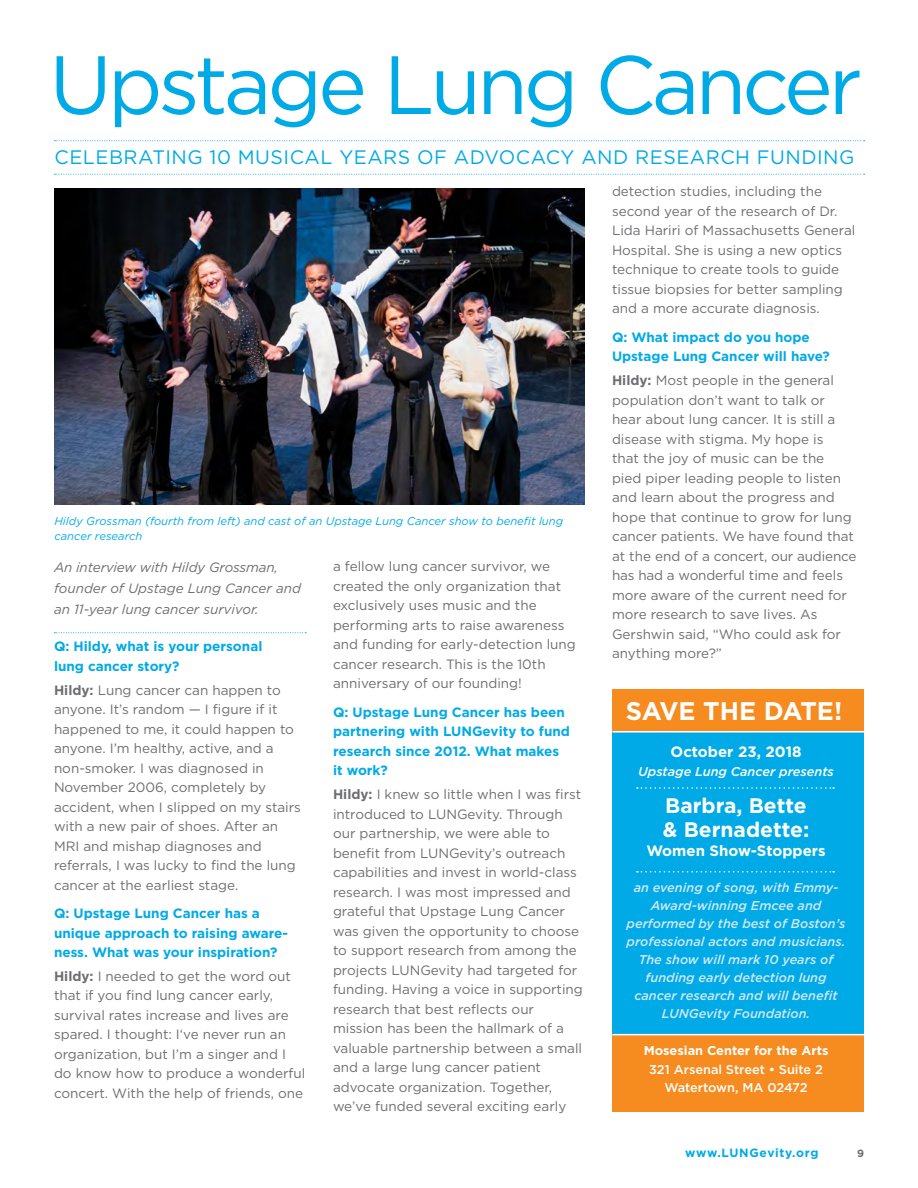
<style>
.page{position:relative;width:918px;height:1188px;background:#fff}
.page>*{position:absolute;margin:0;border:0;box-sizing:border-box;transform-origin:0 0}
.t1{font:82.5px "Gotham";letter-spacing:-.05em;color:#00aae7}
.t2{font:700 25.5px "Gotham";letter-spacing:-.01em;color:#fff}
.t3{font:700 21px/24px "Gotham";color:#fff}
.t4{font:19.5px "Gotham";letter-spacing:.025em;color:#00aae7}
.t5{font:700 15px "Gotham";color:#fff}
.t6{font:13.5px/19.5px "Gotham";color:#6d6e71}
.t7{font:700 13.5px/19.5px "Gotham";color:#00aae7}
.t8{font:italic 13.5px/21px "Gotham";color:#6d6e71}
.t9{font:italic 500 12.75px/18px "Gotham";color:#cee8f9;text-align:center}
.t10{font:500 12.75px/18.8px "Gotham";color:#fff;text-align:center}
.t11{font:italic 500 12.75px "Gotham";color:#fff}
.t12{font:700 12.75px "Gotham";color:#fff}
.t13{font:700 12px "Gotham";letter-spacing:.06em;color:#00aae7}
.t14{font:italic 11.25px/15px "Gotham";color:#00aae7}
.t15{font:700 10.5px "Gotham";color:#6d6e71}
.s1{font-weight:700}
</style>
<div class="page">
<svg style="left:54px;top:140px;width:811px;height:1px"></svg>
<svg style="left:54px;top:174px;width:811px;height:1px"></svg>
<div style="left:612px;top:689px;width:252px;height:423px;background:#00aae7"></div>
<div style="left:612px;top:689px;width:252px;height:41px;background:#f68b1f"></div>
<div style="left:612px;top:1035px;width:252px;height:77px;background:#f68b1f"></div>
<svg style="left:637px;top:871px;width:197px;height:2px"></svg>
<svg style="left:637px;top:787px;width:197px;height:2px"></svg>
<hr style="left:612px;top:1034px;width:252px;height:1px;background:#fff">
<hr style="left:612px;top:731px;width:252px;height:2px;background:#fff">
<img style="left:54px;top:188px;width:530px;height:317px">
<svg style="left:54px;top:632px;width:252px;height:1px"></svg>
<h1 class="t1" style="left:49px;top:32px;width:814px">Upstage Lung Cancer</h1>
<h3 class="t4" style="left:55px;top:145px;width:801px">CELEBRATING 10 MUSICAL YEARS OF ADVOCACY AND RESEARCH FUNDING</h3>
<p class="t14" style="left:54px;top:513px;width:510px">Hildy Grossman (fourth from left) and cast of an Upstage Lung Cancer show to benefit lung cancer research</p>
<p class="t8" style="left:54px;top:556px;width:249px">An interview with Hildy Grossman, founder of Upstage Lung Cancer and an 11-year lung cancer survivor.</p>
<p class="t7" style="left:54px;top:636px;width:210px">Q: Hildy, what is your personal lung cancer story?</p>
<p class="t6" style="left:54px;top:680px;width:249px"><span class="s1">Hildy:</span> Lung cancer can happen to anyone. It’s random — I figure if it happened to me, it could happen to anyone. I’m healthy, active, and a non-smoker. I was diagnosed in<br>November 2006, completely by accident, when I slipped on my stairs with a new pair of shoes. After an<br>MRI and mishap diagnoses and referrals, I was lucky to find the lung cancer at the earliest stage.</p>
<p class="t7" style="left:54px;top:903px;width:236px">Q: Upstage Lung Cancer has a unique approach to raising aware&shy;ness. What was your inspiration?</p>
<p class="t6" style="left:54px;top:966px;width:253px"><span class="s1">Hildy:</span> I needed to get the word out that if you find lung cancer early, survival rates increase and lives are spared. I thought: I‘ve never run an organization, but I’m a singer and I do know how to produce a wonderful concert. With the help of friends, one</p>
<p class="t6" style="left:333px;top:557px;width:244px">a fellow lung cancer survivor, we created the only organization that exclusively uses music and the performing arts to raise awareness and funding for early-detection lung cancer research. This is the 10th anniversary of our founding!</p>
<p class="t7" style="left:333px;top:702px;width:239px">Q: Upstage Lung Cancer has been partnering with LUNGevity to fund research since 2012. What makes it work?</p>
<p class="t6" style="left:333px;top:785px;width:251px"><span class="s1">Hildy:</span> I knew so little when I was first introduced to LUNGevity. Through our partnership, we were able to benefit from LUNGevity’s outreach capabilities and invest in world-class research. I was most impressed and grateful that Upstage Lung Cancer was given the opportunity to choose to support research from among the projects LUNGevity had targeted for funding. Having a voice in supporting research that best reflects our mission has been the hallmark of a valuable partnership between a small and a large lung cancer patient advocate organization. Together, we’ve funded several exciting early</p>
<p class="t6" style="left:612px;top:182px;width:245px">detection studies, including the second year of the research of Dr.<br>Lida Hariri of Massachusetts General Hospital. She is using a new optics technique to create tools to guide tissue biopsies for better sampling and a more accurate diagnosis.</p>
<p class="t7" style="left:612px;top:327px;width:219px">Q: What impact do you hope<br>Upstage Lung Cancer will have?</p>
<p class="t6" style="left:612px;top:370px;width:246px"><span class="s1">Hildy:</span> Most people in the general population don’t want to talk or hear about lung cancer. It is still a disease with stigma. My hope is<br>that the joy of music can be the pied piper leading people to listen and learn about the progress and hope that continue to grow for lung cancer patients. We have found that at the end of a concert, our audience has had a wonderful time and feels more aware of the current need for more research to save lives. As<br>Gershwin said, “Who could ask for anything more?”</p>
<h2 class="t2" style="left:626px;top:694px;width:218px">SAVE THE DATE!</h2>
<p class="t5" style="left:671px;top:742px;width:132px">October 23, 2018</p>
<p class="t11" style="left:638px;top:763px;width:197px">Upstage Lung Cancer presents</p>
<h3 class="t3" style="left:663px;top:794px;width:148px">Barbra, Bette &amp; Bernadette:</h3>
<p class="t5" style="left:646px;top:841px;width:181px">Women Show-Stoppers</p>
<p class="t9" style="left:627px;top:878px;width:221px">an evening of song, with Emmy-<br>Award-winning Emcee and performed by the best of Boston’s professional actors and musicians.<br>The show will mark 10 years of funding early detection lung cancer research and will benefit<br>LUNGevity Foundation.</p>
<p class="t12" style="left:644px;top:1042px;width:186px">Mosesian Center for the Arts</p>
<p class="t10" style="left:649px;top:1060px;width:175px">321 Arsenal Street • Suite 2<br>Watertown, MA 02472</p>
<p class="t13" style="left:685px;top:1145px;width:135px">www.LUNGevity.org</p>
<p class="t15" style="left:857px;top:1146px;width:8px">9</p>
</div>
